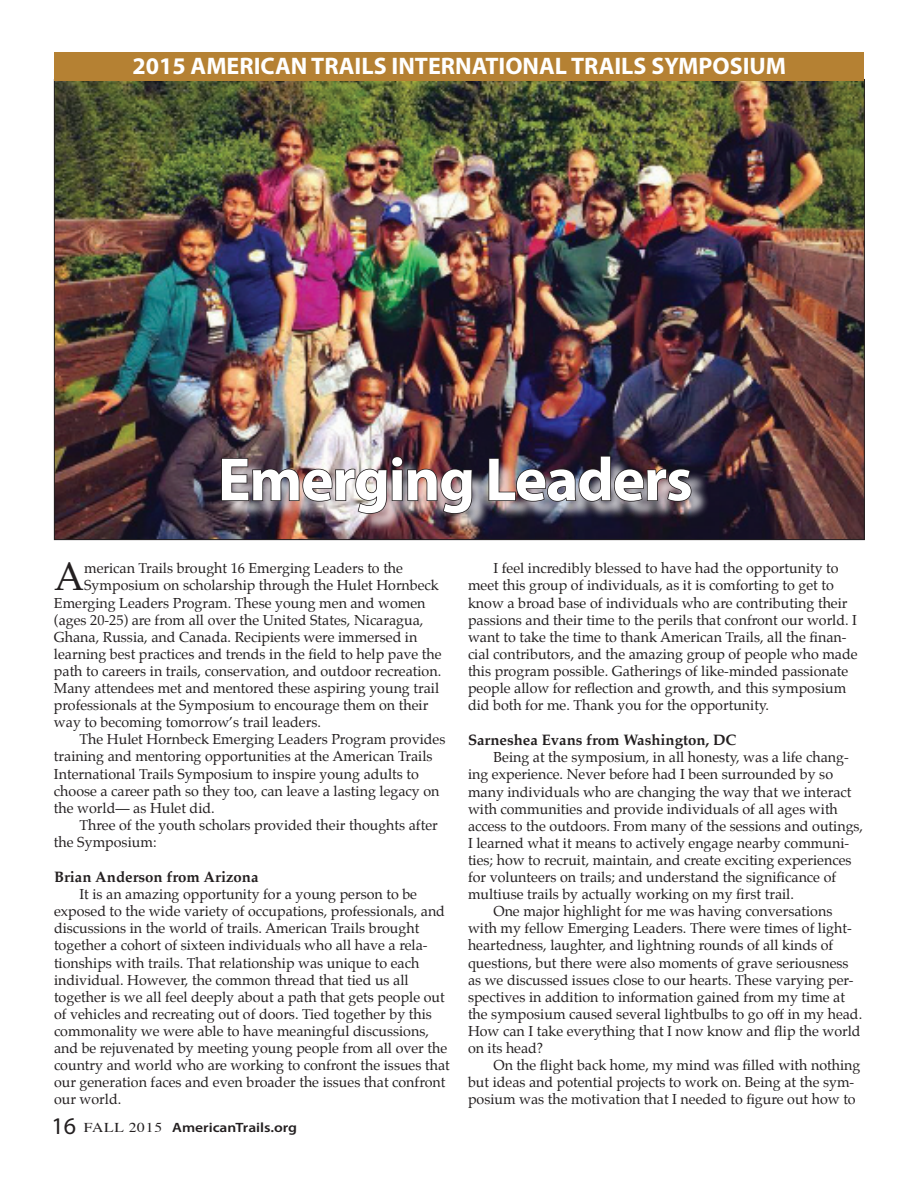
<style>
.page{position:relative;width:918px;height:1188px;background:#fff}
.page>*{position:absolute;margin:0;border:0;box-sizing:border-box;transform-origin:0 0}
.t1{font:700 61.5px "Myriad Pro";letter-spacing:-.02em;color:#fff}
.t2{font:38.7px "Palatino";color:#231f20}
.t3{font:700 24px "Myriad Pro";color:#fff}
.t4{font:700 15px "Palatino";color:#231f20}
.t5{font:14.25px/17.1px "Palatino";color:#231f20}
.t6{font:600 13.5px "Myriad Pro";color:#231f20;scale:1.15 1}
.s1{font-weight:400;font-size:24px}
.s2{font-family:"Times";font-weight:400}
</style>
<div class="page">
<img style="left:56px;top:81px;width:807px;height:457px">
<div style="left:223px;top:458px;width:486px;height:74px;background:#fff;opacity:.75"></div>
<img style="left:220px;top:456px;width:253px;height:59px">
<img style="left:488px;top:455px;width:204px;height:47px">
<div style="left:54px;top:52px;width:810px;height:29px;background:#b58133"></div>
<h3 class="t3" style="left:132px;top:51px;width:655px">2015 AMERICAN TRAILS INTERNATIONAL TRAILS SYMPOSIUM</h3>
<h1 class="t1" style="left:218px;top:439px;width:476px">Emerging Leaders</h1>
<h2 class="t2" style="left:54px;top:545px;width:32px">A</h2>
<p class="t5" style="left:84px;top:560px;width:320px">merican Trails brought 16 Emerging Leaders to the</p>
<p class="t5" style="left:84px;top:577px;width:356px">Symposium on scholarship through the Hulet Hornbeck</p>
<p class="t5" style="left:54px;top:594px;width:373px">Emerging Leaders Program. These young men and women</p>
<p class="t5" style="left:54px;top:611px;width:371px">(ages 20-25) are from all over the United States, Nicaragua,</p>
<p class="t5" style="left:54px;top:628px;width:365px">Ghana, Russia, and Canada. Recipients were immersed in</p>
<p class="t5" style="left:54px;top:645px;width:389px">learning best practices and trends in the field to help pave the</p>
<p class="t5" style="left:54px;top:662px;width:389px">path to careers in trails, conservation, and outdoor recreation.</p>
<p class="t5" style="left:54px;top:680px;width:387px">Many attendees met and mentored these aspiring young trail</p>
<p class="t5" style="left:54px;top:697px;width:376px">professionals at the Symposium to encourage them on their</p>
<p class="t5" style="left:54px;top:714px;width:268px">way to becoming tomorrow’s trail leaders.</p>
<p class="t5" style="left:79px;top:731px;width:367px">The Hulet Hornbeck Emerging Leaders Program provides</p>
<p class="t5" style="left:54px;top:748px;width:380px">training and mentoring opportunities at the American Trails</p>
<p class="t5" style="left:54px;top:765px;width:366px">International Trails Symposium to inspire young adults to</p>
<p class="t5" style="left:54px;top:782px;width:387px">choose a career path so they too, can leave a lasting legacy on</p>
<p class="t5" style="left:54px;top:799px;width:162px">the world— as Hulet did.</p>
<p class="t5" style="left:79px;top:816px;width:360px">Three of the youth scholars provided their thoughts after</p>
<p class="t5" style="left:54px;top:833px;width:104px">the Symposium:</p>
<p class="t4" style="left:54px;top:864px;width:206px">Brian Anderson from Arizona</p>
<p class="t5" style="left:54px;top:886px;width:397px;text-indent:25px">It is an amazing opportunity for a young person to be exposed to the wide variety of occupations, professionals, and discussions in the world of trails. American Trails brought together a cohort of sixteen individuals who all have a rela&shy;tionships with trails. That relationship was unique to each individual. However, the common thread that tied us all together is we all feel deeply about a path that gets people out of vehicles and recreating out of doors. Tied together by this commonality we were able to have meaningful discussions, and be rejuvenated by meeting young people from all over the country and world who are working to confront the issues that our generation faces and even broader the issues that confront our world.</p>
<p class="t6" style="left:51px;top:1119px;width:215px"><span class="s1">16</span> <span class="s2">FALL 2015</span> AmericanTrails.org</p>
<p class="t5" style="left:468px;top:560px;width:391px;text-indent:25px">I feel incredibly blessed to have had the opportunity to meet this group of individuals, as it is comforting to get to know a broad base of individuals who are contributing their passions and their time to the perils that confront our world. I want to take the time to thank American Trails, all the finan&shy;cial contributors, and the amazing group of people who made this program possible. Gatherings of like-minded passionate people allow for reflection and growth, and this symposium did both for me. Thank you for the opportunity.</p>
<p class="t4" style="left:468px;top:727px;width:270px">Sarneshea Evans from Washington, DC</p>
<p class="t5" style="left:493px;top:749px;width:357px">Being at the symposium, in all honesty, was a life chang-</p>
<p class="t5" style="left:468px;top:766px;width:367px">ing experience. Never before had I been surrounded by so</p>
<p class="t5" style="left:468px;top:783px;width:385px">many individuals who are changing the way that we interact</p>
<p class="t5" style="left:468px;top:800px;width:371px">with communities and provide individuals of all ages with</p>
<p class="t5" style="left:468px;top:817px;width:397px">access to the outdoors. From many of the sessions and outings,</p>
<p class="t5" style="left:468px;top:834px;width:383px">I learned what it means to actively engage nearby communi-</p>
<p class="t5" style="left:468px;top:851px;width:385px">ties; how to recruit, maintain, and create exciting experiences</p>
<p class="t5" style="left:468px;top:869px;width:370px">for volunteers on trails; and understand the significance of</p>
<p class="t5" style="left:468px;top:886px;width:327px">multiuse trails by actually working on my first trail.</p>
<p class="t5" style="left:493px;top:903px;width:340px">One major highlight for me was having conversations</p>
<p class="t5" style="left:468px;top:920px;width:385px">with my fellow Emerging Leaders. There were times of light-</p>
<p class="t5" style="left:468px;top:937px;width:367px">heartedness, laughter, and lightning rounds of all kinds of</p>
<p class="t5" style="left:468px;top:954px;width:382px">questions, but there were also moments of grave seriousness</p>
<p class="t5" style="left:468px;top:971px;width:387px">as we discussed issues close to our hearts. These varying per-</p>
<p class="t5" style="left:468px;top:988px;width:379px">spectives in addition to information gained from my time at</p>
<p class="t5" style="left:468px;top:1005px;width:396px">the symposium caused several lightbulbs to go off in my head.</p>
<p class="t5" style="left:468px;top:1022px;width:394px">How can I take everything that I now know and flip the world</p>
<p class="t5" style="left:468px;top:1040px;width:77px">on its head?</p>
<p class="t5" style="left:493px;top:1057px;width:368px">On the flight back home, my mind was filled with nothing</p>
<p class="t5" style="left:468px;top:1074px;width:388px">but ideas and potential projects to work on. Being at the sym-</p>
<p class="t5" style="left:468px;top:1091px;width:389px">posium was the motivation that I needed to figure out how to</p>
</div>
